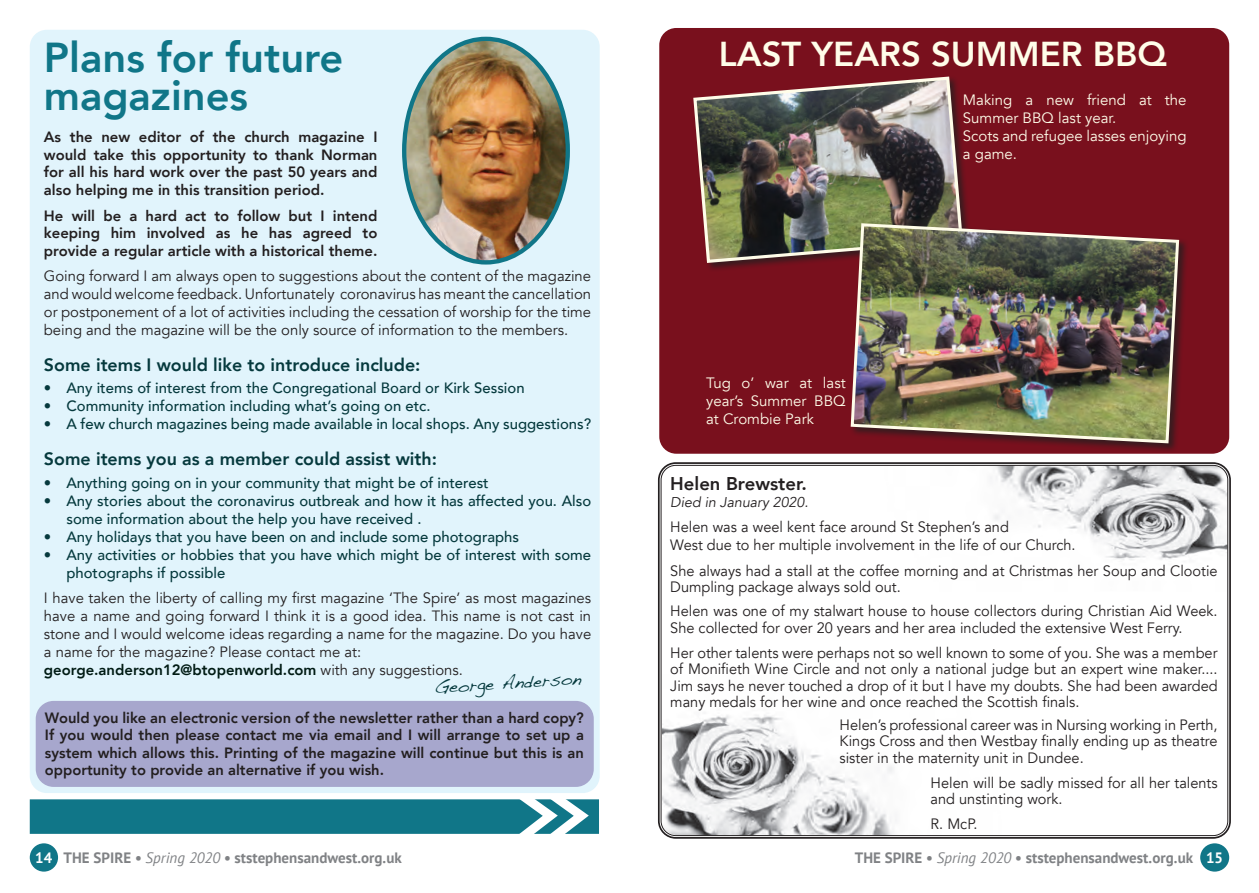
<style>
.page{position:relative;width:1259px;height:893px;background:#fff}
.page>*{position:absolute;margin:0;border:0;box-sizing:border-box;transform-origin:0 0}
.t1{font:800 41.7px "Avenir";color:#107688}
.t2{font:800 34.5px "Avenir";color:#fffde9}
.t3{font:800 18.45px "Avenir";color:#231f20}
.t4{font:18px "Handwriting Dakota";color:#05393d}
.t5{font:800 17.85px "Avenir";color:#05393d}
.t6{font:15px/16.5px "Avenir";color:#231f20}
.t7{font:15px/18px "Avenir";color:#fffde9}
.t8{font:700 15px "PT Sans";color:#808285}
.t9{font:14.85px/18px "Avenir";color:#231f20;text-align:justify}
.t10{font:800 14.85px/17.4px "Avenir";color:#231f20;text-align:justify}
.t11{font:500 14.85px/18px "Avenir";color:#05393d}
.t12{font:800 14.85px "Avenir";color:#001b14}
.t13{font:italic 14.25px "Avenir";color:#231f20}
.s1{font-weight:400;color:#231f20}
.s2{color:#fff}
.s3{font-weight:400;font-style:italic}
</style>
<div class="page">
<div style="left:30px;top:843px;width:28px;height:29px;background:#107688;border-radius:50%"></div>
<div style="left:1200px;top:843px;width:29px;height:29px;background:#107688;border-radius:50%"></div>
<img style="left:662px;top:715px;width:231px;height:121px">
<div style="left:30px;top:30px;width:570px;height:763px;background:#e1f4fc;border-radius:17px"></div>
<img style="left:404px;top:39px;width:162px;height:221px">
<div style="left:402px;top:37px;width:168px;height:228px;border:4px solid #107688;border-radius:50%"></div>
<div style="left:36px;top:701px;width:558px;height:86px;background:#a7a7cd;border-radius:18px"></div>
<div style="left:30px;top:799px;width:569px;height:35px;background:#107688"></div>
<svg style="left:516px;top:799px;width:73px;height:35px"></svg>
<img style="left:994px;top:465px;width:233px;height:95px">
<div style="left:658px;top:462px;width:573px;height:377px;border:2px solid #231f20;border-radius:17px"></div>
<div style="left:659px;top:28px;width:570px;height:426px;background:#79101d;border-radius:17px"></div>
<div style="left:692px;top:75px;width:280px;height:197px;background:#231f20;opacity:.75"></div>
<img style="left:692px;top:75px;width:272px;height:190px">
<div style="left:849px;top:222px;width:339px;height:231px;background:#231f20;opacity:.75"></div>
<img style="left:849px;top:222px;width:331px;height:223px">
<p class="t1" style="left:44px;top:25px;width:301px">Plans for future</p>
<p class="t1" style="left:44px;top:63px;width:206px">magazines</p>
<p class="t10" style="left:44px;top:129px;width:335px">As the new editor of the church magazine I would take this opportunity to thank Norman for all his hard work over the past 50 years and also helping me in this transition period.</p>
<p class="t10" style="left:44px;top:207px;width:335px">He will be a hard act to follow but I intend keeping him involved as he has agreed to provide a regular article with a historical theme.</p>
<p class="t9" style="left:44px;top:267px;width:549px">Going forward I am always open to suggestions about the content of the magazine and would welcome feedback. Unfortunately coronavirus has meant the cancellation or postponement of a lot of activities including the cessation of worship for the time being and the magazine will be the only source of information to the members.</p>
<p class="t5" style="left:44px;top:351px;width:378px">Some items I would like to introduce include:</p>
<p class="t11" style="left:44px;top:378px;width:482px">• Any items of interest from the Congregational Board or Kirk Session</p>
<p class="t11" style="left:44px;top:396px;width:388px">• Community information including what’s going on etc.</p>
<p class="t11" style="left:44px;top:414px;width:549px">• A few church magazines being made available in local shops. Any suggestions?</p>
<p class="t5" style="left:44px;top:445px;width:394px">Some items you as a member could assist with:</p>
<p class="t11" style="left:44px;top:473px;width:446px">• Anything going on in your community that might be of interest</p>
<p class="t11" style="left:66px;top:491px;width:526px;text-indent:-22px">• Any stories about the coronavirus outbreak and how it has affected you. Also some information about the help you have received .</p>
<p class="t11" style="left:44px;top:527px;width:477px">• Any holidays that you have been on and include some photographs</p>
<p class="t11" style="left:66px;top:545px;width:526px;text-indent:-22px">• Any activities or hobbies that you have which might be of interest with some photographs if possible</p>
<p class="t9" style="left:44px;top:589px;width:549px">I have taken the liberty of calling my first magazine ‘The Spire’ as most magazines have a name and going forward I think it is a good idea. This name is not cast in stone and I would welcome ideas regarding a name for the magazine. Do you have a name for the magazine? Please contact me at:</p>
<p class="t12" style="left:44px;top:658px;width:420px">george.anderson12@btopenworld.com <span class="s1">with any suggestions.</span></p>
<p class="t4" style="left:433px;top:677px;width:149px;rotate:-4deg">George Anderson</p>
<p class="t10" style="left:45px;top:709px;width:540px">Would you like an electronic version of the newsletter rather than a hard copy?</p>
<p class="t10" style="left:45px;top:726px;width:540px">If you would then please contact me via email and I will arrange to set up a system which allows this. Printing of the magazine will continue but this is an opportunity to provide an alternative if you wish.</p>
<p class="t2" style="left:719px;top:28px;width:449px">LAST YEARS SUMMER BBQ</p>
<p class="t7" style="left:963px;top:92px;width:225px">Making a new friend at the<br>Summer BBQ last year.</p>
<p class="t7" style="left:963px;top:128px;width:225px">Scots and refugee lasses enjoying a game.</p>
<p class="t7" style="left:706px;top:374px;width:141px;text-align:justify">Tug o’ war at last year’s Summer BBQ at Crombie Park</p>
<p class="t3" style="left:670px;top:470px;width:138px">Helen Brewster.</p>
<p class="t13" style="left:670px;top:494px;width:139px">Died in January 2020.</p>
<p class="t6" style="left:670px;top:518px;width:407px;line-height:18.3px">Helen was a weel kent face around St Stephen’s and<br>West due to her multiple involvement in the life of our Church.</p>
<p class="t6" style="left:670px;top:563px;width:549px">She always had a stall at the coffee morning and at Christmas her Soup and Clootie<br>Dumpling package always sold out.</p>
<p class="t6" style="left:670px;top:603px;width:549px">Helen was one of my stalwart house to house collectors during Christian Aid Week.<br>She collected for over 20 years and her area included the extensive West Ferry.</p>
<p class="t6" style="left:670px;top:644px;width:549px;text-align:justify">Her other talents were perhaps not so well known to some of you. She was a member of Monifieth Wine Circle and not only a national judge but an expert wine maker....<br>Jim says he never touched a drop of it but I have my doubts. She had been awarded many medals for her wine and once reached the Scottish finals.</p>
<p class="t6" style="left:839px;top:717px;width:379px;text-align:justify">Helen’s professional career was in Nursing working in Perth, Kings Cross and then Westbay finally ending up as theatre sister in the maternity unit in Dundee.</p>
<p class="t6" style="left:930px;top:775px;width:288px">Helen will be sadly missed for all her talents and unstinting work.</p>
<p class="t6" style="left:930px;top:816px;width:48px">R. McP.</p>
<p class="t8" style="left:35px;top:847px;width:368px"><span class="s2">14</span> THE SPIRE • <span class="s3">Spring 2020</span> • ststephensandwest.org.uk</p>
<p class="t8" style="left:855px;top:847px;width:370px">THE SPIRE • <span class="s3">Spring 2020</span> • ststephensandwest.org.uk <span class="s2">15</span></p>
</div>
